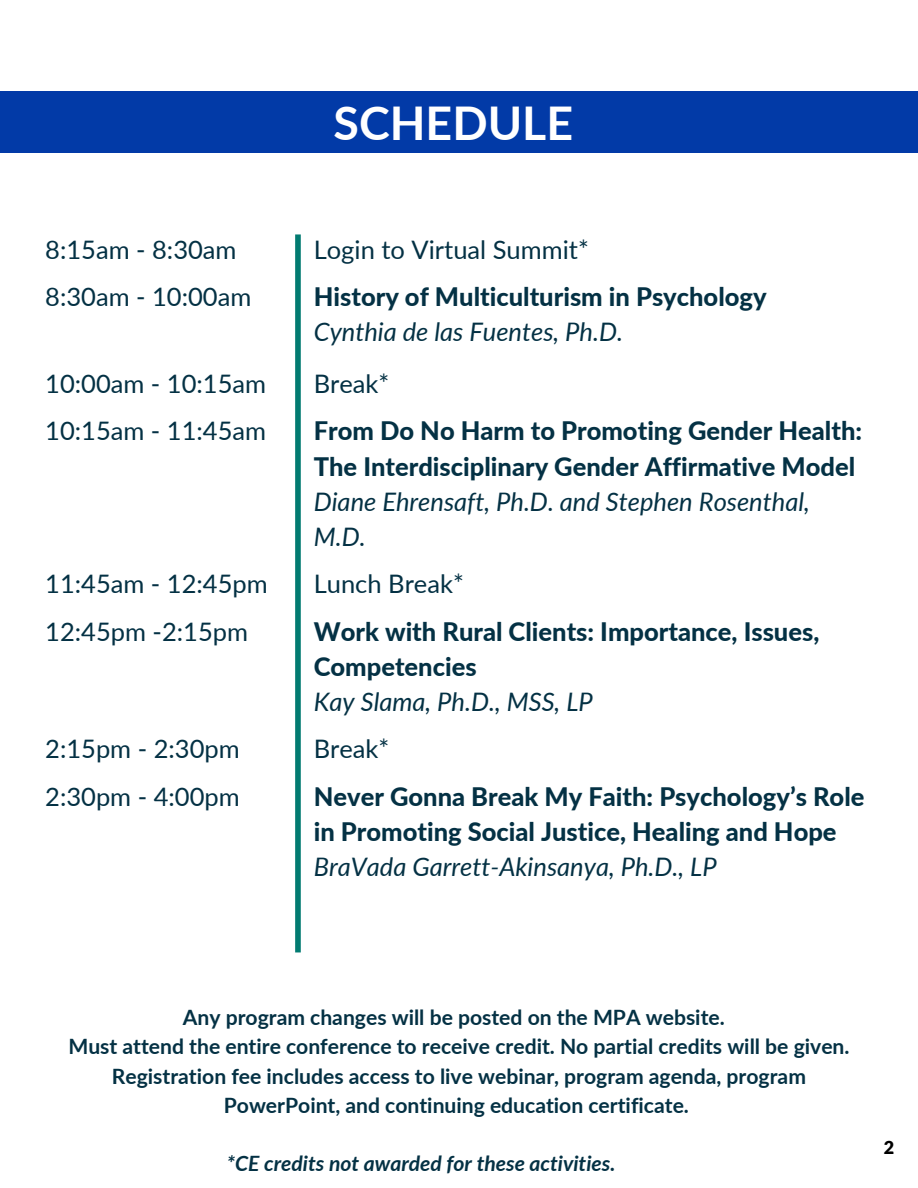
<style>
.page{position:relative;width:918px;height:1188px;background:#fff}
.page>*{position:absolute;margin:0;border:0;box-sizing:border-box;transform-origin:0 0}
.t1{font:700 46.5px "Lato";color:#fff}
.t2{font:800 25.5px/35.2px "Lato";color:#043144}
.t3{font:25.5px "Lato";color:#043144}
.t4{font:700 21.15px/29.2px "Lato";color:#043144;text-align:center}
.t5{font:italic 700 21.15px "Lato";color:#043144}
.t6{font:900 18px "Lato";color:#000}
.s1{font-weight:400;font-style:italic}
</style>
<div class="page">
<div style="left:0;top:92px;width:918px;height:61px;background:#023aa7"></div>
<div style="left:295px;top:234px;width:6px;height:718px;background:#027b71"></div>
<h2 class="t3" style="left:45px;top:234px;width:193px">8:15am - 8:30am</h2>
<h2 class="t3" style="left:45px;top:281px;width:208px">8:30am - 10:00am</h2>
<h2 class="t3" style="left:45px;top:368px;width:222px">10:00am - 10:15am</h2>
<h2 class="t3" style="left:45px;top:415px;width:222px">10:15am - 11:45am</h2>
<h2 class="t3" style="left:45px;top:568px;width:224px">11:45am - 12:45pm</h2>
<h2 class="t3" style="left:45px;top:615px;width:204px">12:45pm -2:15pm</h2>
<h2 class="t3" style="left:45px;top:733px;width:196px">2:15pm - 2:30pm</h2>
<h2 class="t3" style="left:45px;top:780px;width:196px">2:30pm - 4:00pm</h2>
<h1 class="t1" style="left:334px;top:94px;width:241px">SCHEDULE</h1>
<h2 class="t3" style="left:314px;top:234px;width:277px">Login to Virtual Summit*</h2>
<h2 class="t2" style="left:314px;top:279px;width:454px">History of Multiculturism in Psychology<br><span class="s1">Cynthia de las Fuentes, Ph.D.</span></h2>
<h2 class="t3" style="left:314px;top:368px;width:77px">Break*</h2>
<h2 class="t2" style="left:314px;top:413px;width:550px">From Do No Harm to Promoting Gender Health:<br>The Interdisciplinary Gender Affirmative Model <span class="s1">Diane Ehrensaft, Ph.D. and Stephen Rosenthal, M.D.</span></h2>
<h2 class="t3" style="left:314px;top:568px;width:152px">Lunch Break*</h2>
<h2 class="t2" style="left:314px;top:613px;width:507px">Work with Rural Clients: Importance, Issues,<br>Competencies<br><span class="s1">Kay Slama, Ph.D., MSS, LP</span></h2>
<h2 class="t3" style="left:314px;top:733px;width:77px">Break*</h2>
<h2 class="t2" style="left:314px;top:778px;width:552px">Never Gonna Break My Faith: Psychology’s Role in Promoting Social Justice, Healing and Hope<br><span class="s1">BraVada Garrett-Akinsanya, Ph.D., LP</span></h2>
<p class="t4" style="left:183px;top:1002px;width:543px">Any program changes will be posted on the MPA website.</p>
<p class="t4" style="left:68px;top:1032px;width:783px">Must attend the entire conference to receive credit. No partial credits will be given.<br>Registration fee includes access to live webinar, program agenda, program<br>PowerPoint, and continuing education certificate.</p>
<p class="t5" style="left:227px;top:1150px;width:390px">*CE credits not awarded for these activities.</p>
<p class="t6" style="left:884px;top:1136px;width:12px">2</p>
</div>
